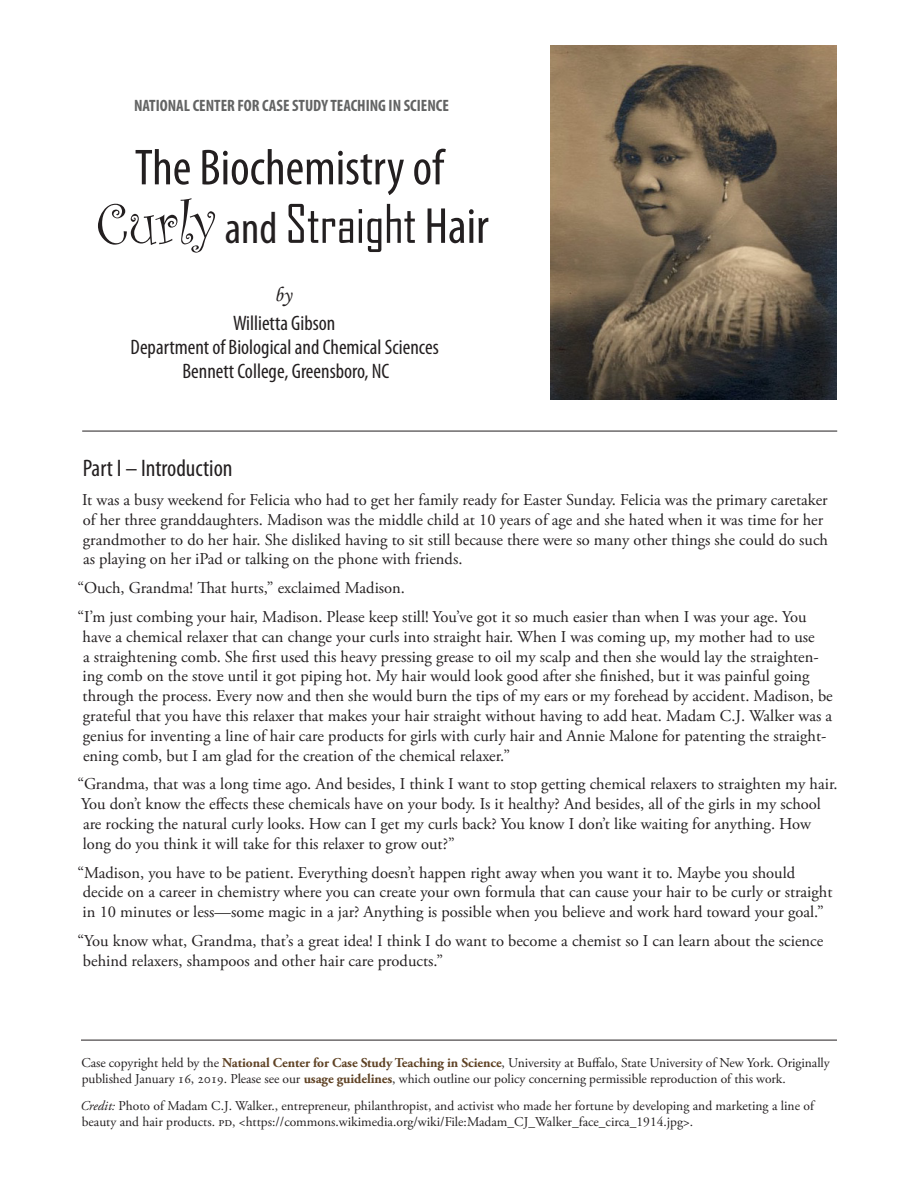
<style>
.page{position:relative;width:918px;height:1188px;background:#fff}
.page>*{position:absolute;margin:0;border:0;box-sizing:border-box;transform-origin:0 0}
.Body{font:condensed 51px/58.5px "Myriad Pro";color:#231f20;text-align:center}
.Major_Section{font:condensed 24px "Myriad Pro";color:#231f20}
.t1{font:condensed 21px "Myriad Pro";color:#231f20}
.t2{font:21px "Monotype Corsiva";color:#231f20}
.Body-2{font:16.5px/19.8px "Adobe Garamond Pro";color:#231f20}
.Body-3{font:700 condensed 16.5px "Myriad Pro";color:#636464}
.t3{font:13.5px/16.2px "Adobe Garamond Pro";letter-spacing:-.005em;color:#231f20}
.s1{font-family:"Curlz";font-stretch:normal;font-size:60px}
.s2{font-size:45px}
.s3{font-family:"Agency FB";font-stretch:normal}
.s4{font-weight:700;color:#5f4224}
.s5{font-style:italic}
</style>
<div class="page">
<hr style="left:81px;top:1040px;width:756px;height:1px;background:#231f20">
<hr style="left:82px;top:431px;width:755px;height:1px;background:#231f20">
<img style="left:550px;top:45px;width:287px;height:355px">
<p class="Body-3" style="left:134px;top:95px;width:316px">NATIONAL CENTER FOR CASE STUDY TEACHING IN SCIENCE</p>
<p class="Body" style="left:96px;top:138px;width:394px">The Biochemistry of<br><span class="s1">Curly</span> <span class="s2">and</span> <span class="s3">Straight</span> Hair</p>
<p class="t2" style="left:274px;top:282px;width:19px">by</p>
<p class="t1" style="left:233px;top:310px;width:104px">Willietta Gibson</p>
<p class="t1" style="left:131px;top:334px;width:310px">Department of Biological and Chemical Sciences</p>
<p class="t1" style="left:182px;top:358px;width:209px">Bennett College, Greensboro, NC</p>
<p class="Major_Section" style="left:83px;top:454px;width:151px">Part I – Introduction</p>
<p class="Body-2" style="left:82px;top:491px;width:748px">It was a busy weekend for Felicia who had to get her family ready for Easter Sunday. Felicia was the primary caretaker of her three granddaughters. Madison was the middle child at 10 years of age and she hated when it was time for her grandmother to do her hair. She disliked having to sit still because there were so many other things she could do such as playing on her iPad or talking on the phone with friends.</p>
<p class="Body-2" style="left:77px;top:579px;width:329px">“Ouch, Grandma! That hurts,” exclaimed Madison.</p>
<p class="Body-2" style="left:83px;top:608px;width:752px;text-indent:-5px">“I’m just combing your hair, Madison. Please keep still! You’ve got it so much easier than when I was your age. You have a chemical relaxer that can change your curls into straight hair. When I was coming up, my mother had to use<br>a straightening comb. She first used this heavy pressing grease to oil my scalp and then she would lay the straighten&shy;ing comb on the stove until it got piping hot. My hair would look good after she finished, but it was painful going through the process. Every now and then she would burn the tips of my ears or my forehead by accident. Madison, be grateful that you have this relaxer that makes your hair straight without having to add heat. Madam C.J. Walker was a genius for inventing a line of hair care products for girls with curly hair and Annie Malone for patenting the straight&shy;ening comb, but I am glad for the creation of the chemical relaxer.”</p>
<p class="Body-2" style="left:77px;top:775px;width:762px">“Grandma, that was a long time ago. And besides, I think I want to stop getting chemical relaxers to straighten my hair.<br>You don’t know the effects these chemicals have on your body. Is it healthy? And besides, all of the girls in my school are rocking the natural curly looks. How can I get my curls back? You know I don’t like waiting for anything. How<br>long do you think it will take for this relaxer to grow out?”</p>
<p class="Body-2" style="left:83px;top:863px;width:751px;text-indent:-5px">“Madison, you have to be patient. Everything doesn’t happen right away when you want it to. Maybe you should decide on a career in chemistry where you can create your own formula that can cause your hair to be curly or straight in 10 minutes or less—some magic in a jar? Anything is possible when you believe and work hard toward your goal.”</p>
<p class="Body-2" style="left:83px;top:932px;width:742px;text-indent:-6px">“You know what, Grandma, that’s a great idea! I think I do want to become a chemist so I can learn about the science behind relaxers, shampoos and other hair care products.”</p>
<p class="t3" style="left:81px;top:1055px;width:750px">Case copyright held by the <span class="s4">National Center for Case Study Teaching in Science</span>, University at Buffalo, State University of New York. Originally published January 16, 2019. Please see our <span class="s4">usage guidelines</span>, which outline our policy concerning permissible reproduction of this work.</p>
<p class="t3" style="left:80px;top:1098px;width:735px"><span class="s5">Credit:</span> Photo of Madam C.J. Walker., entrepreneur, philanthropist, and activist who made her fortune by developing and marketing a line of beauty and hair products. pd, &lt;https://commons.wikimedia.org/wiki/File:Madam_CJ_Walker_face_circa_1914.jpg&gt;.</p>
</div>
